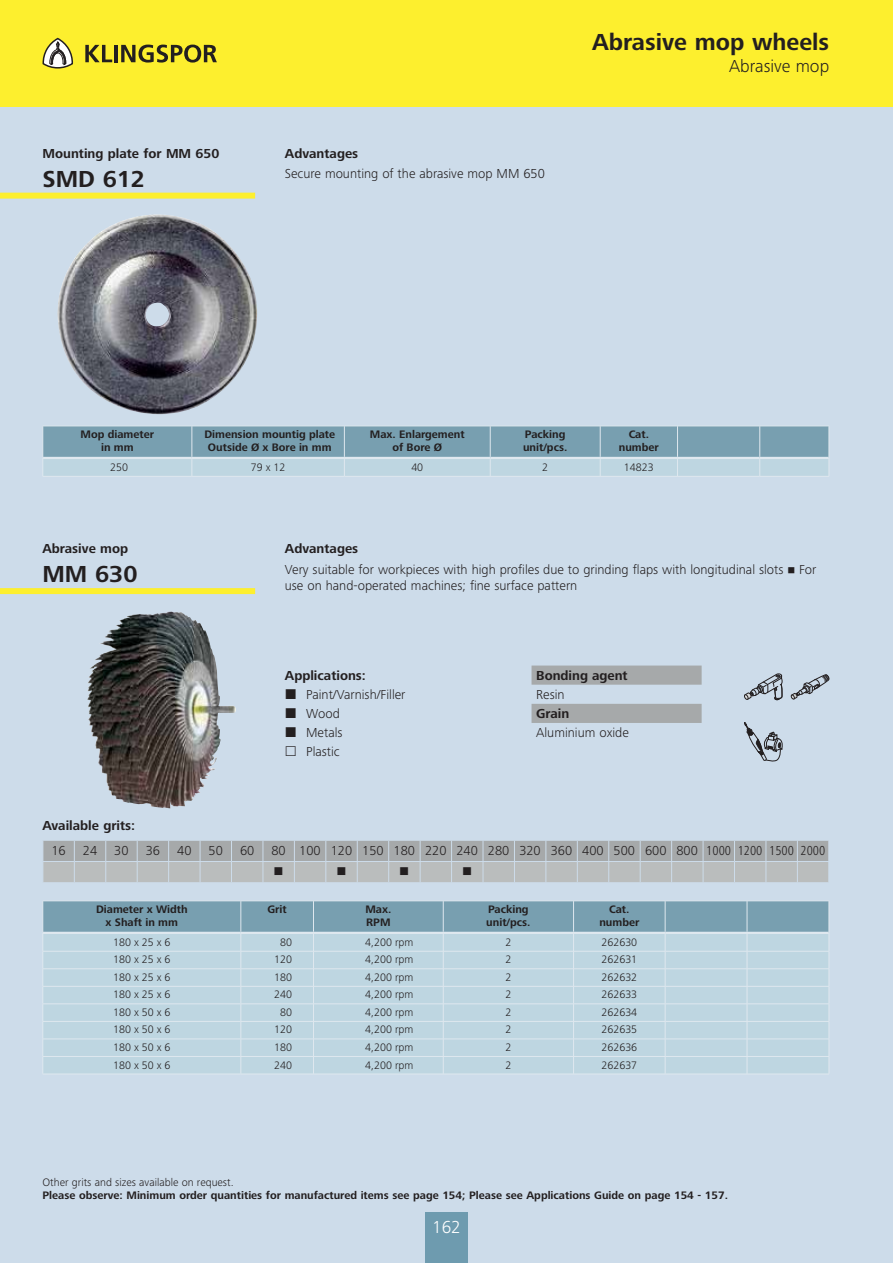
<style>
.page{position:relative;width:893px;height:1263px;background:#fff}
.page>*{position:absolute;margin:0;border:0;box-sizing:border-box;transform-origin:0 0}
.t1{font:700 24px "Frutiger Next LTW1 G";color:#231f20}
.t2{font:300 18px "Frutiger Next LTW1 G";color:#231f20}
.t3{font:300 18px "Frutiger Next LTW1 G";color:#fff}
.t4{font:300 13.5px/19.2px "Frutiger Next LTW1 G";color:#231f20}
.t5{font:700 13.5px "Frutiger Next LTW1 G";color:#231f20}
.t6{font:700 11.25px/13.5px "Frutiger Next LTW1 G";color:#231f20;text-align:center}
.t7{font:300 11.25px "Frutiger Next LTW1 G";color:#231f20}
.s1{font-stretch:condensed}
</style>
<div class="page">
<div style="left:0;top:106px;width:893px;height:1157px;background:#cddcea"></div>
<div style="left:425px;top:1212px;width:43px;height:51px;background:#6e9baf"></div>
<div style="left:0;top:0;width:893px;height:106px;background:#fdef2e"></div>
<svg style="left:85px;top:45px;width:27px;height:17px"></svg>
<hr style="left:114px;top:45px;width:4px;height:17px;background:#231f20">
<svg style="left:121px;top:45px;width:96px;height:18px"></svg>
<svg style="left:43px;top:38px;width:30px;height:31px"></svg>
<div style="left:0;top:193px;width:255px;height:6px;background:#fdef2e"></div>
<img style="left:57px;top:214px;width:200px;height:200px">
<svg style="left:43px;top:427px;width:786px;height:49px"></svg>
<hr style="left:43px;top:426px;width:149px;height:1px;background:#dfe8ef">
<hr style="left:490px;top:426px;width:270px;height:1px;background:#dfe8ef">
<hr style="left:760px;top:426px;width:69px;height:1px;background:#dfe8ef">
<hr style="left:43px;top:457px;width:149px;height:2px;background:#dfe8ef">
<hr style="left:490px;top:457px;width:270px;height:2px;background:#dfe8ef">
<hr style="left:760px;top:457px;width:69px;height:2px;background:#dfe8ef">
<hr style="left:192px;top:476px;width:152px;height:1px;background:#dfe8ef">
<hr style="left:43px;top:476px;width:149px;height:1px;background:#dfe8ef">
<hr style="left:344px;top:476px;width:416px;height:1px;background:#dfe8ef">
<hr style="left:760px;top:476px;width:69px;height:1px;background:#dfe8ef">
<hr style="left:192px;top:426px;width:298px;height:1px;background:#dfe8ef">
<hr style="left:192px;top:457px;width:298px;height:2px;background:#dfe8ef">
<svg style="left:744px;top:673px;width:38px;height:27px"></svg>
<div style="left:0;top:588px;width:255px;height:6px;background:#fdef2e"></div>
<img style="left:87px;top:612px;width:124px;height:196px">
<hr style="left:43px;top:1074px;width:198px;height:1px;background:#dfe8ef">
<hr style="left:241px;top:1074px;width:424px;height:1px;background:#dfe8ef">
<hr style="left:665px;top:1074px;width:164px;height:1px;background:#dfe8ef">
<div style="left:531px;top:665px;width:171px;height:20px;background:#a6a9aa"></div>
<div style="left:531px;top:704px;width:171px;height:19px;background:#a6a9aa"></div>
<svg style="left:791px;top:674px;width:38px;height:26px"></svg>
<svg style="left:744px;top:722px;width:38px;height:40px"></svg>
<svg style="left:43px;top:840px;width:786px;height:234px"></svg>
<p class="t5" style="left:43px;top:147px;width:178px">Mounting plate for MM 650</p>
<h1 class="t1" style="left:43px;top:167px;width:104px">SMD 612</h1>
<p class="t5" style="left:285px;top:147px;width:75px">Advantages</p>
<p class="t4" style="left:285px;top:165px;width:261px">Secure mounting of the abrasive mop MM 650</p>
<h1 class="t1" style="left:592px;top:31px;width:239px">Abrasive mop wheels</h1>
<h2 class="t2" style="left:729px;top:57px;width:102px">Abrasive mop</h2>
<p class="t6" style="left:81px;top:428px;width:75px">Mop diameter in mm</p>
<p class="t6" style="left:204px;top:428px;width:132px">Dimension mountig plate<br>Outside Ø x Bore in mm</p>
<p class="t6" style="left:370px;top:428px;width:96px">Max. Enlargement of Bore Ø</p>
<p class="t6" style="left:523px;top:428px;width:46px;text-align:left">Packing unit/pcs.</p>
<p class="t6" style="left:619px;top:428px;width:42px">Cat. number</p>
<p class="t7" style="left:110px;top:462px;width:19px">250</p>
<p class="t7" style="left:251px;top:462px;width:36px">79 x 12</p>
<p class="t7" style="left:411px;top:462px;width:13px">40</p>
<p class="t7" style="left:542px;top:462px;width:7px">2</p>
<p class="t7" style="left:624px;top:462px;width:31px">14823</p>
<p class="t5" style="left:43px;top:542px;width:87px">Abrasive mop</p>
<h1 class="t1" style="left:43px;top:562px;width:96px">MM 630</h1>
<p class="t5" style="left:285px;top:542px;width:75px">Advantages</p>
<p class="t4" style="left:285px;top:562px;width:533px;line-height:16.2px">Very suitable for workpieces with high profiles due to grinding flaps with longitudinal slots For use on hand-operated machines; fine surface pattern</p>
<p class="t5" style="left:285px;top:668px;width:82px">Applications:</p>
<p class="t4" style="left:306px;top:685px;width:101px">Paint/Varnish/Filler<br>Wood<br>Metals<br>Plastic</p>
<p class="t5" style="left:536px;top:668px;width:93px">Bonding agent</p>
<p class="t4" style="left:536px;top:685px;width:30px">Resin</p>
<p class="t5" style="left:536px;top:707px;width:35px">Grain</p>
<p class="t4" style="left:536px;top:723px;width:94px">Aluminium oxide</p>
<p class="t5" style="left:43px;top:819px;width:94px">Available grits:</p>
<p class="t4" style="left:51px;top:842px;width:16px">16</p>
<p class="t4" style="left:83px;top:842px;width:16px">24</p>
<p class="t4" style="left:114px;top:842px;width:16px">30</p>
<p class="t4" style="left:146px;top:842px;width:16px">36</p>
<p class="t4" style="left:177px;top:842px;width:16px">40</p>
<p class="t4" style="left:209px;top:842px;width:16px">50</p>
<p class="t4" style="left:240px;top:842px;width:16px">60</p>
<p class="t4" style="left:271px;top:842px;width:555px">80 100 120 150 180 220 240 280 320 360 400 500 600 800 <span class="s1">1000 1200 1500 2000</span></p>
<p class="t6" style="left:96px;top:903px;width:93px">Diameter x Width x Shaft in mm</p>
<p class="t6" style="left:267px;top:903px;width:21px">Grit</p>
<p class="t6" style="left:365px;top:903px;width:27px;text-align:left">Max.<br>RPM</p>
<p class="t6" style="left:486px;top:903px;width:46px;text-align:left">Packing unit/pcs.</p>
<p class="t6" style="left:599px;top:903px;width:42px">Cat. number</p>
<p class="t7" style="left:113px;top:936px;width:59px">180 x 25 x 6</p>
<p class="t7" style="left:280px;top:936px;width:13px">80</p>
<p class="t7" style="left:365px;top:936px;width:50px">4,200 rpm</p>
<p class="t7" style="left:505px;top:936px;width:7px">2</p>
<p class="t7" style="left:601px;top:936px;width:37px">262630</p>
<p class="t7" style="left:113px;top:954px;width:59px">180 x 25 x 6</p>
<p class="t7" style="left:274px;top:954px;width:19px">120</p>
<p class="t7" style="left:365px;top:954px;width:50px">4,200 rpm</p>
<p class="t7" style="left:505px;top:954px;width:7px">2</p>
<p class="t7" style="left:601px;top:954px;width:37px">262631</p>
<p class="t7" style="left:113px;top:971px;width:59px">180 x 25 x 6</p>
<p class="t7" style="left:274px;top:971px;width:19px">180</p>
<p class="t7" style="left:365px;top:971px;width:50px">4,200 rpm</p>
<p class="t7" style="left:505px;top:971px;width:7px">2</p>
<p class="t7" style="left:601px;top:971px;width:37px">262632</p>
<p class="t7" style="left:113px;top:989px;width:59px">180 x 25 x 6</p>
<p class="t7" style="left:274px;top:989px;width:19px">240</p>
<p class="t7" style="left:365px;top:989px;width:50px">4,200 rpm</p>
<p class="t7" style="left:505px;top:989px;width:7px">2</p>
<p class="t7" style="left:601px;top:989px;width:37px">262633</p>
<p class="t7" style="left:113px;top:1007px;width:59px">180 x 50 x 6</p>
<p class="t7" style="left:280px;top:1007px;width:13px">80</p>
<p class="t7" style="left:365px;top:1007px;width:50px">4,200 rpm</p>
<p class="t7" style="left:505px;top:1007px;width:7px">2</p>
<p class="t7" style="left:601px;top:1007px;width:37px">262634</p>
<p class="t7" style="left:113px;top:1024px;width:59px">180 x 50 x 6</p>
<p class="t7" style="left:274px;top:1024px;width:19px">120</p>
<p class="t7" style="left:365px;top:1024px;width:50px">4,200 rpm</p>
<p class="t7" style="left:505px;top:1024px;width:7px">2</p>
<p class="t7" style="left:601px;top:1024px;width:37px">262635</p>
<p class="t7" style="left:113px;top:1042px;width:59px">180 x 50 x 6</p>
<p class="t7" style="left:274px;top:1042px;width:19px">180</p>
<p class="t7" style="left:365px;top:1042px;width:50px">4,200 rpm</p>
<p class="t7" style="left:505px;top:1042px;width:7px">2</p>
<p class="t7" style="left:601px;top:1042px;width:37px">262636</p>
<p class="t7" style="left:113px;top:1059px;width:59px">180 x 50 x 6</p>
<p class="t7" style="left:274px;top:1059px;width:19px">240</p>
<p class="t7" style="left:365px;top:1059px;width:50px">4,200 rpm</p>
<p class="t7" style="left:505px;top:1059px;width:7px">2</p>
<p class="t7" style="left:601px;top:1059px;width:37px">262637</p>
<p class="t7" style="left:43px;top:1176px;width:193px">Other grits and sizes available on request.</p>
<p class="t6" style="left:43px;top:1189px;width:687px">Please observe: Minimum order quantities for manufactured items see page 154; Please see Applications Guide on page 154 - 157.</p>
<h2 class="t3" style="left:432px;top:1219px;width:30px">162</h2>
</div>
